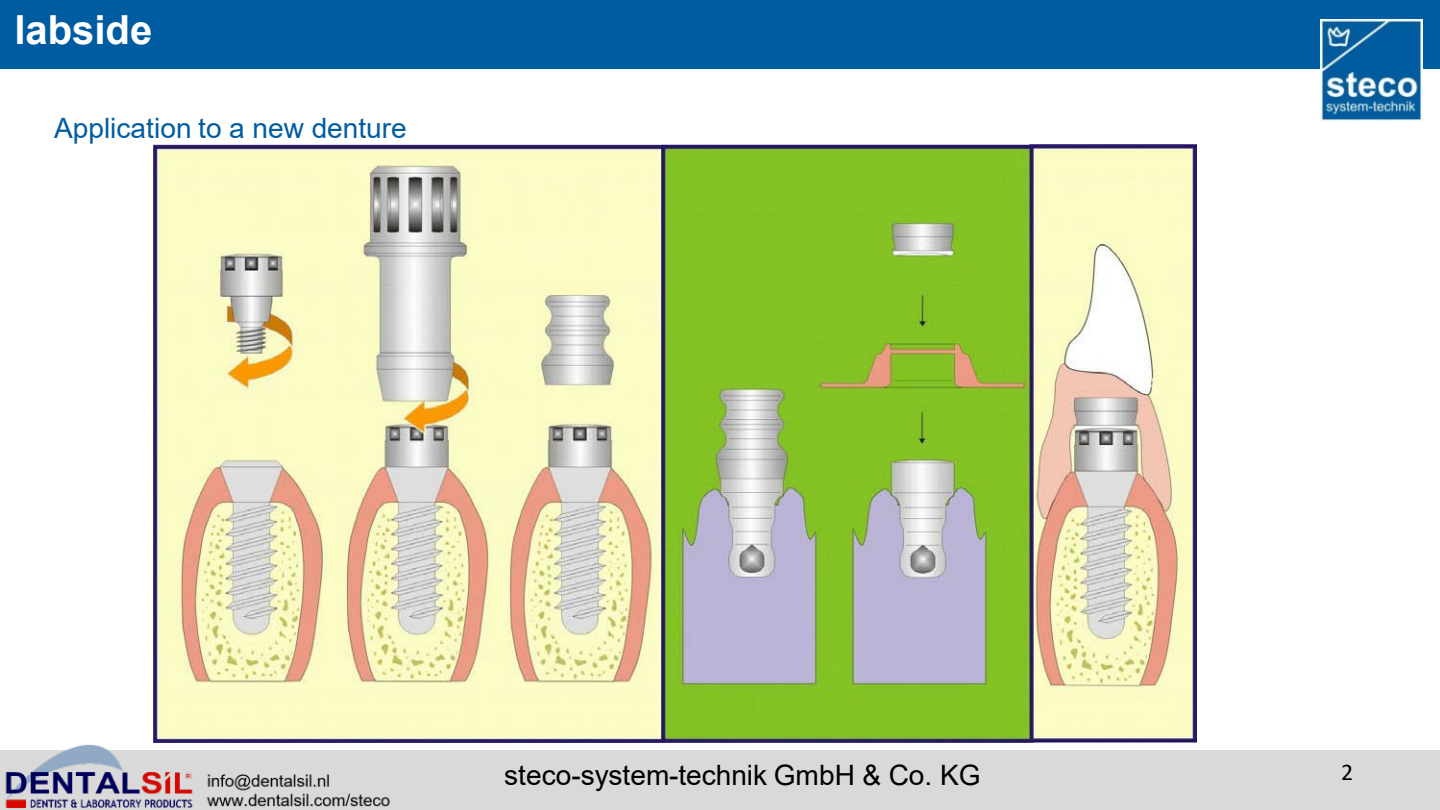
<style>
.page{position:relative;width:1440px;height:810px;background:#fff}
.page>*{position:absolute;margin:0;border:0;box-sizing:border-box;transform-origin:0 0}
.t1{font:700 40px "Arial";color:#fff}
.t2{font:28px "Arial";color:#000}
.t3{font:28px "Arial";color:#005ca1}
.t4{font:24px "Calibri";color:#000}
</style>
<div class="page">
<div style="left:0;top:751px;width:1440px;height:59px;background:#d9d9d9"></div>
<div style="left:0;top:0;width:1440px;height:68px;background:#005ca1"></div>
<img style="left:1321px;top:19px;width:102px;height:103px">
<img style="left:153px;top:144px;width:1043px;height:598px">
<img style="left:0;top:742px;width:396px;height:67px">
<h1 class="t1" style="left:14px;top:15px;width:139px">labside</h1>
<p class="t3" style="left:54px;top:117px;width:354px">Application to a new denture</p>
<p class="t2" style="left:504px;top:765px;width:478px">steco-system-technik GmbH &amp; Co. KG</p>
<p class="t4" style="left:1341px;top:762px;width:14px">2</p>
</div>
